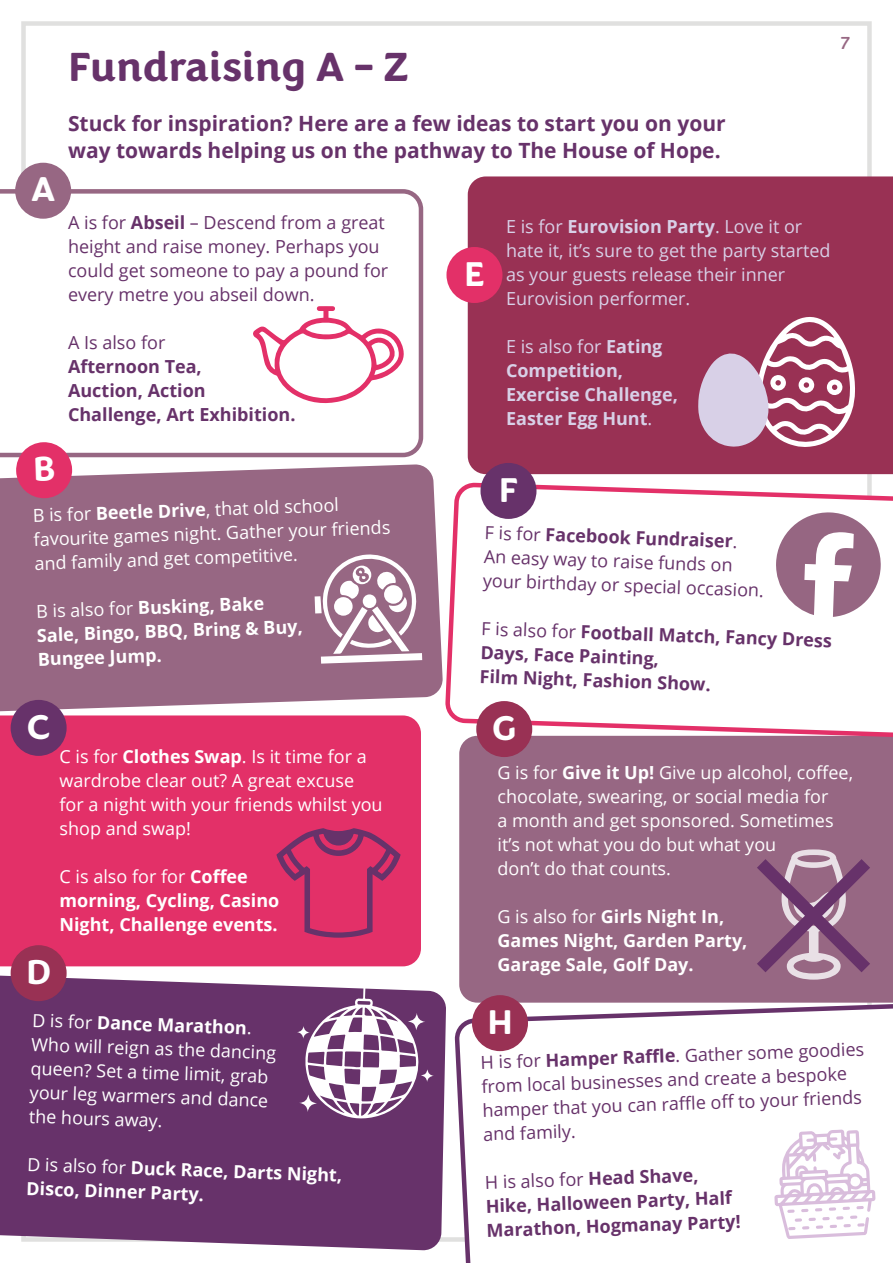
<style>
.page{position:relative;width:893px;height:1263px;background:#fff}
.page>*{position:absolute;margin:0;border:0;box-sizing:border-box;transform-origin:0 0}
.t1{font:700 42px "Congenial";color:#67326a}
.t2{font:700 35.55px "Congenial";color:#fff}
.t3{font:700 21px/27px "Open Sans";color:#67326a}
.t4{font:18px/24px "Open Sans";color:#fff}
.t5{font:18px/24px "Open Sans";color:#67326a}
.t6{font:700 18px/24px "Open Sans";color:#fff}
.t7{font:700 18px/24px "Open Sans";color:#67326a}
.t8{font:18px/24px "Open Sans";color:#d8d0e7}
.t9{font:700 18px/24px "Open Sans";color:#d8d0e7}
.t10{font:18px "Congenial";color:#976783}
.s1{font-weight:700}
.s2{font-weight:400}
</style>
<div class="page">
<svg style="left:0;top:189px;width:423px;height:268px"></svg>
<div style="left:468px;top:176px;width:425px;height:298px;background:#993154"></div>
<div style="left:459px;top:740px;width:434px;height:263px;background:#976783"></div>
<div style="left:15px;top:163px;width:56px;height:56px;background:#976783;border-radius:50%"></div>
<div style="left:446px;top:247px;width:56px;height:56px;background:#e33068;border-radius:50%"></div>
<svg style="left:252px;top:306px;width:153px;height:99px"></svg>
<svg style="left:0;top:464px;width:443px;height:248px;background:#9e728c"></svg>
<div style="left:0;top:975px;width:446px;height:275px;background:#67326a"></div>
<svg style="left:315px;top:553px;width:107px;height:111px"></svg>
<div style="left:0;top:715px;width:421px;height:251px;background:#e33068"></div>
<svg style="left:276px;top:828px;width:125px;height:110px;background:#c73068"></svg>
<div style="left:11px;top:700px;width:56px;height:56px;background:#67326a;border-radius:50%"></div>
<div style="left:11px;top:945px;width:56px;height:56px;background:#993154;border-radius:50%"></div>
<svg style="left:297px;top:975px;width:137px;height:144px"></svg>
<svg style="left:445px;top:480px;width:448px;height:260px"></svg>
<div style="left:476px;top:701px;width:56px;height:56px;background:#993154;border-radius:50%"></div>
<svg style="left:697px;top:315px;width:158px;height:132px;background:#b97a94"></svg>
<div style="left:480px;top:463px;width:56px;height:56px;background:#67326a;border-radius:50%"></div>
<svg style="left:775px;top:511px;width:107px;height:106px"></svg>
<svg style="left:744px;top:846px;width:139px;height:139px;background:#976a89"></svg>
<svg style="left:453px;top:1005px;width:440px;height:258px"></svg>
<div style="left:472px;top:995px;width:56px;height:56px;background:#993154;border-radius:50%"></div>
<svg style="left:774px;top:1129px;width:101px;height:110px"></svg>
<svg style="left:16px;top:442px;width:57px;height:57px;background:#db4d7b"></svg>
<h2 class="t2" style="left:31px;top:167px;width:26px">A</h2>
<h1 class="t1" style="left:68px;top:41px;width:343px">Fundraising A – Z</h1>
<p class="t3" style="left:68px;top:109px;width:659px">Stuck for inspiration? Here are a few ideas to start you on your way towards helping us on the pathway to The House of Hope.</p>
<p class="t10" style="left:840px;top:32px;width:12px">7</p>
<p class="t5" style="left:68px;top:210px;width:322px">A is for <span class="s1">Abseil</span> – Descend from a great height and raise money. Perhaps you could get someone to pay a pound for every metre you abseil down.</p>
<p class="t5" style="left:68px;top:329px;width:99px">A Is also for</p>
<p class="t7" style="left:68px;top:353px;width:229px">Afternoon Tea,<br>Auction, Action<br>Challenge, Art Exhibition.</p>
<h2 class="t2" style="left:464px;top:251px;width:22px">E</h2>
<p class="t8" style="left:506px;top:214px;width:326px">E is for <span class="s1">Eurovision Party</span>. Love it or hate it, it’s sure to get the party started as your guests release their inner Eurovision performer.</p>
<p class="t9" style="left:506px;top:334px;width:173px"><span class="s2">E is also for</span> Eating<br>Competition,<br>Exercise Challenge,<br>Easter Egg Hunt<span class="s2">.</span></p>
<p class="t4" style="left:32px;top:503px;width:358px;rotate:-2deg">B is for <span class="s1">Beetle Drive</span>, that old school favourite games night. Gather your friends and family and get competitive.</p>
<p class="t6" style="left:36px;top:599px;width:267px;rotate:-2deg"><span class="s2">B is also for</span> Busking, Bake<br>Sale, Bingo, BBQ, Bring &amp; Buy,<br>Bungee Jump.</p>
<h2 class="t2" style="left:27px;top:704px;width:25px">C</h2>
<h2 class="t2" style="left:499px;top:467px;width:21px">F</h2>
<p class="t5" style="left:485px;top:520px;width:282px;rotate:2deg">F is for <span class="s1">Facebook Fundraiser</span>.<br>An easy way to raise funds on your birthday or special occasion.</p>
<p class="t7" style="left:482px;top:616px;width:352px;rotate:2deg"><span class="s2">F is also for</span> Football Match, Fancy Dress<br>Days, Face Painting,<br>Film Night, Fashion Show.</p>
<h2 class="t2" style="left:492px;top:705px;width:26px">G</h2>
<h2 class="t2" style="left:26px;top:949px;width:27px">D</h2>
<p class="t4" style="left:60px;top:744px;width:325px">C is for <span class="s1">Clothes Swap</span>. Is it time for a wardrobe clear out? A great excuse for a night with your friends whilst you shop and swap!</p>
<p class="t6" style="left:60px;top:864px;width:221px"><span class="s2">C is also for for</span> Coffee morning, Cycling, Casino<br>Night, Challenge events.</p>
<p class="t4" style="left:33px;top:1008px;width:246px;rotate:2deg">D is for <span class="s1">Dance Marathon</span>.<br>Who will reign as the dancing queen? Set a time limit, grab your leg warmers and dance the hours away.</p>
<p class="t6" style="left:28px;top:1152px;width:317px;rotate:2deg"><span class="s2">D is also for</span> Duck Race, Darts Night,<br>Disco, Dinner Party.</p>
<p class="t4" style="left:497px;top:760px;width:357px">G is for <span class="s1">Give it Up!</span> Give up alcohol, coffee, chocolate, swearing, or social media for<br>a month and get sponsored. Sometimes it’s not what you do but what you<br>don’t do that counts.</p>
<p class="t6" style="left:497px;top:904px;width:251px"><span class="s2">G is also for</span> Girls Night In,<br>Games Night, Garden Party,<br>Garage Sale, Golf Day.</p>
<h2 class="t2" style="left:487px;top:999px;width:27px">H</h2>
<p class="t5" style="left:480px;top:1050px;width:385px;rotate:-2deg">H is for <span class="s1">Hamper Raffl e</span>. Gather some goodies from local businesses and create a bespoke hamper that you can raffl e off to your friends and family.</p>
<p class="t7" style="left:484px;top:1170px;width:256px;rotate:-2deg"><span class="s2">H is also for</span> Head Shave,<br>Hike, Halloween Party, Half<br>Marathon, Hogmanay Party!</p>
</div>
